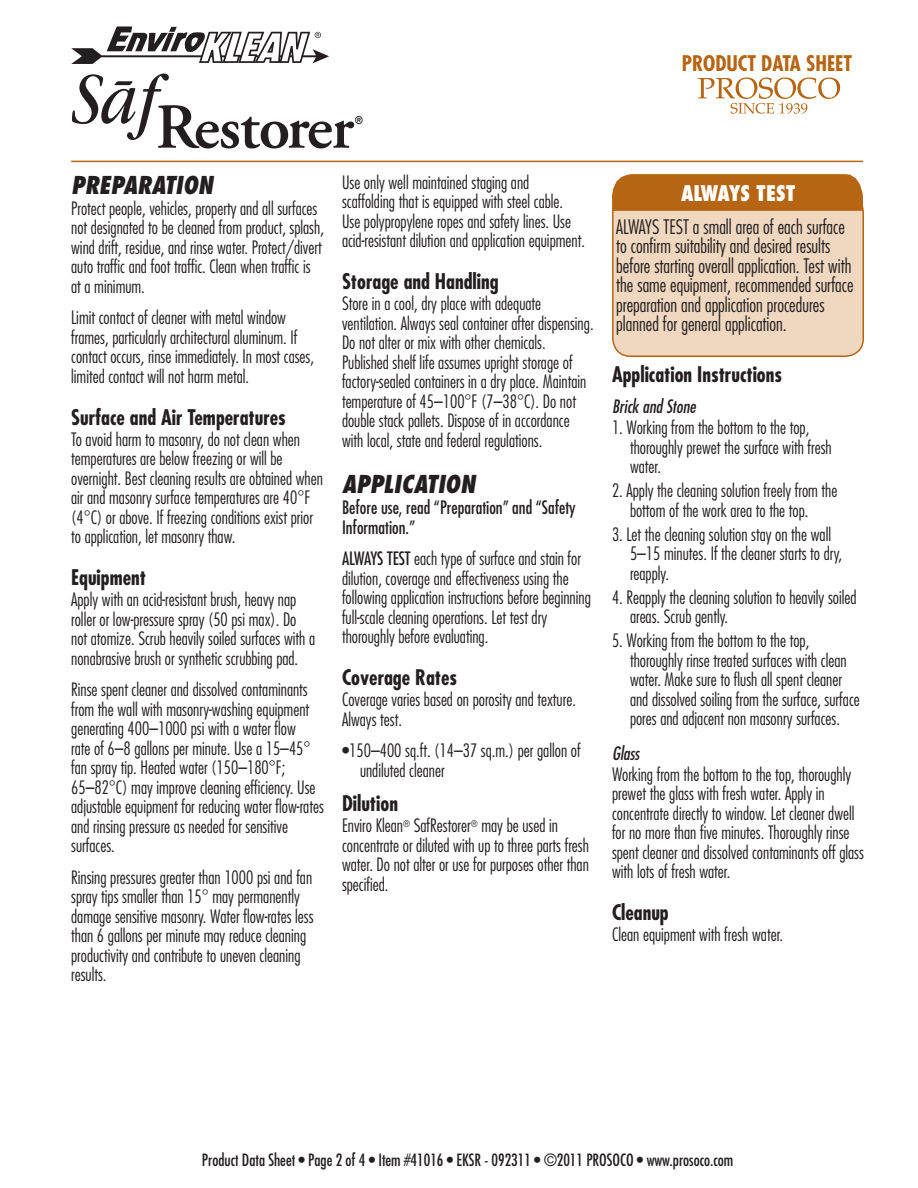
<style>
.page{position:relative;width:918px;height:1188px;background:#fff}
.page>*{position:absolute;margin:0;border:0;box-sizing:border-box;transform-origin:0 0}
._04_Section_Header{font:italic 800 condensed 24px "Futura Std";color:#231f20}
._05_Sub-Header{font:700 condensed 21px "Futura Std";color:#231f20}
.t1{font:700 condensed 21px "Futura Std";color:#b66512}
._10_Side_Box_Header{font:800 condensed 21px "Futura Std";color:#fff}
._11_Side_Box_Body_Co{font:300 condensed 19.5px/19.5px "Futura Std";color:#231f20}
._06_Body_Copy{font:300 condensed 18px/19.5px "Futura Std";color:#231f20}
._07_Bullet_Paragraph{font:300 condensed 18px/19.5px "Futura Std";color:#231f20}
._06_Body_Copy-2{font:condensed 18px/19.5px "Futura Std";color:#231f20}
._05_Sub-Header-2{font:italic condensed 18px "Futura Std";color:#231f20}
._99_Item_Box{font:condensed 16.5px "Futura Std";color:#231f20}
._02_5_Product_Name_2{font:800 10.5px "Futura Std";color:#231f20;scale:.91 1}
.s1{font-weight:400}
</style>
<div class="page">
<hr style="left:71px;top:161px;width:792px;height:1px;background:#b66512">
<svg style="left:698px;top:77px;width:142px;height:37px"></svg>
<div style="left:613px;top:195px;width:250px;height:161px;background:#f0d7c0;border-radius:18px"></div>
<div style="left:612px;top:194px;width:252px;height:163px;border:2px solid #b66512;border-radius:18px"></div>
<svg style="left:612px;top:174px;width:252px;height:38px;background:#b96c1d"></svg>
<svg style="left:71px;top:26px;width:258px;height:37px"></svg>
<svg style="left:72px;top:74px;width:282px;height:74px"></svg>
<p class="_02_5_Product_Name_2" style="left:355px;top:114px;width:10px">®</p>
<p class="t1" style="left:682px;top:50px;width:172px">PRODUCT DATA SHEET</p>
<p class="_04_Section_Header" style="left:71px;top:170px;width:143px">PREPARATION</p>
<p class="_06_Body_Copy" style="left:71px;top:199px;width:254px">Protect people, vehicles, property and all surfaces not designated to be cleaned from product, splash, wind drift, residue, and rinse water. Protect/divert auto traffic and foot traffic. Clean when traffic is at a minimum.</p>
<p class="_06_Body_Copy" style="left:71px;top:308px;width:244px">Limit contact of cleaner with metal window frames, particularly architectural aluminum. If contact occurs, rinse immediately. In most cases, limited contact will not harm metal.</p>
<p class="_05_Sub-Header" style="left:71px;top:404px;width:216px">Surface and Air Temperatures</p>
<p class="_06_Body_Copy" style="left:71px;top:430px;width:253px">To avoid harm to masonry, do not clean when temperatures are below freezing or will be overnight. Best cleaning results are obtained when air and masonry surface temperatures are 40°F (4°C) or above. If freezing conditions exist prior to application, let masonry thaw.</p>
<p class="_05_Sub-Header" style="left:71px;top:565px;width:76px">Equipment</p>
<p class="_06_Body_Copy" style="left:71px;top:590px;width:246px">Apply with an acid-resistant brush, heavy nap roller or low-pressure spray (50 psi max). Do not atomize. Scrub heavily soiled surfaces with a nonabrasive brush or synthetic scrubbing pad.</p>
<p class="_06_Body_Copy" style="left:71px;top:680px;width:254px">Rinse spent cleaner and dissolved contaminants from the wall with masonry-washing equipment generating 400–1000 psi with a water flow<br>rate of 6–8 gallons per minute. Use a 15–45° fan spray tip. Heated water (150–180°F; 65–82°C) may improve cleaning efficiency. Use adjustable equipment for reducing water flow-rates and rinsing pressure as needed for sensitive surfaces.</p>
<p class="_06_Body_Copy" style="left:71px;top:868px;width:244px">Rinsing pressures greater than 1000 psi and fan spray tips smaller than 15° may permanently damage sensitive masonry. Water flow-rates less than 6 gallons per minute may reduce cleaning productivity and contribute to uneven cleaning results.</p>
<p class="_06_Body_Copy" style="left:342px;top:173px;width:245px">Use only well maintained staging and scaffolding that is equipped with steel cable.<br>Use polypropylene ropes and safety lines. Use acid-resistant dilution and application equipment.</p>
<p class="_05_Sub-Header" style="left:342px;top:269px;width:158px">Storage and Handling</p>
<p class="_06_Body_Copy" style="left:342px;top:294px;width:253px">Store in a cool, dry place with adequate ventilation. Always seal container after dispensing.<br>Do not alter or mix with other chemicals.<br>Published shelf life assumes upright storage of factory-sealed containers in a dry place. Maintain temperature of 45–100°F (7–38°C). Do not double stack pallets. Dispose of in accordance with local, state and federal regulations.</p>
<p class="_04_Section_Header" style="left:342px;top:470px;width:135px">APPLICATION</p>
<p class="_06_Body_Copy-2" style="left:342px;top:498px;width:235px">Before use, read “Preparation” and “Safety<br>Information.”</p>
<p class="_06_Body_Copy" style="left:342px;top:549px;width:250px"><span class="s1">ALWAYS TEST</span> each type of surface and stain for dilution, coverage and effectiveness using the following application instructions before beginning full-scale cleaning operations. Let test dry thoroughly before evaluating.</p>
<p class="_05_Sub-Header" style="left:342px;top:665px;width:117px">Coverage Rates</p>
<p class="_06_Body_Copy" style="left:342px;top:690px;width:235px">Coverage varies based on porosity and texture.<br>Always test.</p>
<p class="_07_Bullet_Paragraph" style="left:360px;top:741px;width:222px;text-indent:-18px">•150–400 sq.ft. (14–37 sq.m.) per gallon of undiluted cleaner</p>
<p class="_05_Sub-Header" style="left:342px;top:791px;width:57px">Dilution</p>
<p class="_06_Body_Copy" style="left:342px;top:816px;width:249px">Enviro Klean<sup>®</sup> SafRestorer<sup>®</sup> may be used in concentrate or diluted with up to three parts fresh water. Do not alter or use for purposes other than specified.</p>
<p class="_10_Side_Box_Header" style="left:681px;top:180px;width:116px">ALWAYS TEST</p>
<p class="_11_Side_Box_Body_Co" style="left:616px;top:217px;width:239px">ALWAYS TEST a small area of each surface to confirm suitability and desired results before starting overall application. Test with the same equipment, recommended surface preparation and application procedures planned for general application.</p>
<p class="_05_Sub-Header" style="left:612px;top:361px;width:172px">Application Instructions</p>
<p class="_05_Sub-Header-2" style="left:612px;top:396px;width:85px">Brick and Stone</p>
<p class="_07_Bullet_Paragraph" style="left:630px;top:418px;width:203px;text-indent:-18px">1. Working from the bottom to the top, thoroughly prewet the surface with fresh water.</p>
<p class="_07_Bullet_Paragraph" style="left:630px;top:481px;width:209px;text-indent:-18px">2. Apply the cleaning solution freely from the bottom of the work area to the top.</p>
<p class="_07_Bullet_Paragraph" style="left:630px;top:524px;width:214px;text-indent:-18px">3. Let the cleaning solution stay on the wall<br>5–15 minutes. If the cleaner starts to dry, reapply.</p>
<p class="_07_Bullet_Paragraph" style="left:630px;top:587px;width:228px;text-indent:-18px">4. Reapply the cleaning solution to heavily soiled areas. Scrub gently.</p>
<p class="_07_Bullet_Paragraph" style="left:630px;top:631px;width:231px;text-indent:-18px">5. Working from the bottom to the top, thoroughly rinse treated surfaces with clean water. Make sure to flush all spent cleaner and dissolved soiling from the surface, surface pores and adjacent non masonry surfaces.</p>
<p class="_05_Sub-Header-2" style="left:612px;top:742px;width:29px">Glass</p>
<p class="_06_Body_Copy" style="left:612px;top:764px;width:254px">Working from the bottom to the top, thoroughly prewet the glass with fresh water. Apply in concentrate directly to window. Let cleaner dwell for no more than five minutes. Thoroughly rinse spent cleaner and dissolved contaminants off glass with lots of fresh water.</p>
<p class="_05_Sub-Header" style="left:612px;top:900px;width:58px">Cleanup</p>
<p class="_06_Body_Copy" style="left:612px;top:925px;width:173px">Clean equipment with fresh water.</p>
<p class="_99_Item_Box" style="left:202px;top:1150px;width:533px">Product Data Sheet • Page 2 of 4 • Item #41016 • EKSR - 092311 • ©2011 PROSOCO • www.prosoco.com</p>
</div>
